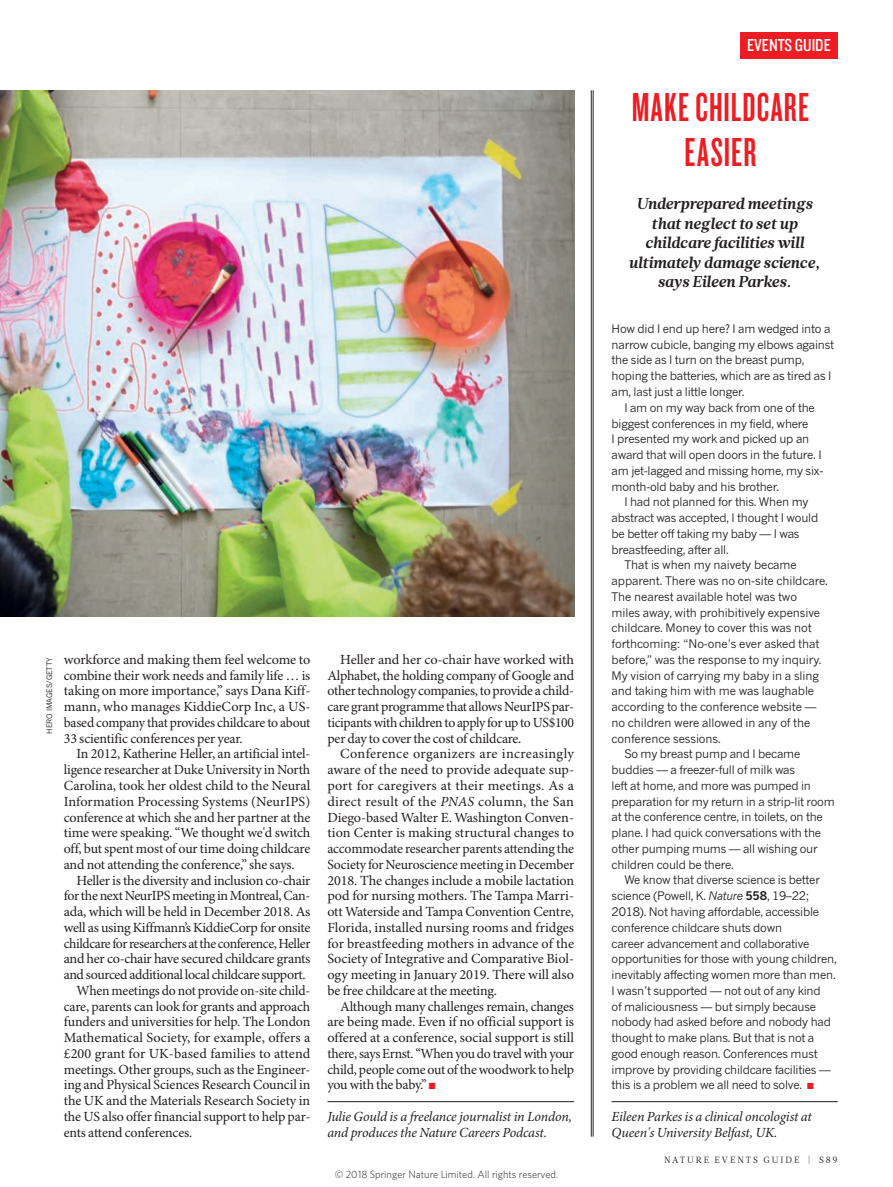
<style>
.page{position:relative;width:893px;height:1187px;background:#fff}
.page>*{position:absolute;margin:0;border:0;box-sizing:border-box;transform-origin:0 0}
.t1{font:42px/45px "Knockout 47 Bantamweight";letter-spacing:.03em;color:#ee1d23;text-align:center}
.t2{font:18px "Knockout 29 Junior Ltweight";color:#fff}
.t3{font:italic 700 15.75px/19.5px "Glosa Math";color:#231f20;text-align:center}
.t4{font:13.95px/15.8px "Minion Pro";letter-spacing:-.015em;color:#231f20;text-align:justify}
.t5{font:italic 13.95px/15.8px "Minion Pro";letter-spacing:-.01em;color:#231f20}
.t6{font:13.95px "Minion Pro";letter-spacing:.005em;color:#231f20}
.t7{font:11.7px "News Gothic MTOT";letter-spacing:-.02em;color:#231f20}
.t8{font:300 10.5px "Whitney";color:#231f20}
.t9{font:9px "Glosa Math";letter-spacing:.215em;color:#231f20}
.t10{font:7.5px "News Gothic MTOT";color:#231f20}
.s1{font-style:italic}
.s2{color:#ee1d23}
.s3{font-weight:700}
</style>
<div class="page">
<hr style="left:327px;top:1101px;width:247px;height:1px;background:#231f20">
<hr style="left:612px;top:1101px;width:226px;height:1px;background:#231f20">
<hr style="left:593px;top:90px;width:1px;height:1046px;background:#231f20">
<hr style="left:591px;top:90px;width:1px;height:1046px;background:#231f20">
<img style="left:0;top:90px;width:574px;height:526px">
<div style="left:740px;top:32px;width:97px;height:27px;background:#ee1d23"></div>
<p class="t10" style="left:45px;top:733px;width:78px;rotate:-90deg">HERO IMAGES/GETTY</p>
<p class="t4" style="left:64px;top:652px;width:248px">workforce and making them feel welcome to combine their work needs and family life … is taking on more importance,” says Dana Kiff&shy;mann, who manages KiddieCorp Inc, a US&shy;based company that provides childcare to about 33 scientific conferences per year.</p>
<p class="t4" style="left:64px;top:746px;width:248px;text-indent:13px">In 2012, Katherine Heller, an artificial intel&shy;ligence researcher at Duke University in North Carolina, took her oldest child to the Neural Information Processing Systems (NeurIPS) conference at which she and her partner at the time were speaking. “We thought we'd switch off, but spent most of our time doing childcare and not attending the conference,” she says.</p>
<p class="t4" style="left:77px;top:872px;width:235px">Heller is the diversity and inclusion co-chair</p>
<p class="t4" style="left:64px;top:888px;width:248px">for the next NeurIPS meeting in Montreal, Can-</p>
<p class="t4" style="left:64px;top:904px;width:248px">ada, which will be held in December 2018. As</p>
<p class="t4" style="left:64px;top:920px;width:248px">well as using Kiffmann’s KiddieCorp for onsite</p>
<p class="t4" style="left:64px;top:935px;width:248px">childcare for researchers at the conference, Heller</p>
<p class="t4" style="left:64px;top:951px;width:248px">and her co-chair have secured childcare grants</p>
<p class="t4" style="left:64px;top:967px;width:243px">and sourced additional local childcare support.</p>
<p class="t4" style="left:77px;top:983px;width:235px">When meetings do not provide on-site child-</p>
<p class="t4" style="left:64px;top:998px;width:248px">care, parents can look for grants and approach</p>
<p class="t4" style="left:64px;top:1014px;width:248px">funders and universities for help. The London</p>
<p class="t6" style="left:64px;top:1029px;width:248px">Mathematical Society, for example, offers a</p>
<p class="t6" style="left:64px;top:1044px;width:248px">£200 grant for UK-based families to attend</p>
<p class="t4" style="left:64px;top:1061px;width:248px">meetings. Other groups, such as the Engineer-</p>
<p class="t4" style="left:64px;top:1077px;width:248px">ing and Physical Sciences Research Council in</p>
<p class="t4" style="left:64px;top:1093px;width:248px">the UK and the Materials Research Society in</p>
<p class="t4" style="left:64px;top:1109px;width:248px">the US also offer financial support to help par-</p>
<p class="t4" style="left:64px;top:1124px;width:130px">ents attend conferences.</p>
<p class="t4" style="left:327px;top:652px;width:248px;text-indent:13px">Heller and her co-chair have worked with Alphabet, the holding company of Google and other technology companies, to provide a child&shy;care grant programme that allows NeurIPS par&shy;ticipants with children to apply for up to US$100 per day to cover the cost of childcare.</p>
<p class="t4" style="left:327px;top:746px;width:248px;text-indent:13px">Conference organizers are increasingly aware of the need to provide adequate sup&shy;port for caregivers at their meetings. As a direct result of the <span class="s1">PNAS</span> column, the San Diego-based Walter E. Washington Conven&shy;tion Center is making structural changes to accommodate researcher parents attending the Society for Neuroscience meeting in December 2018. The changes include a mobile lactation pod for nursing mothers. The Tampa Marri&shy;ott Waterside and Tampa Convention Centre, Florida, installed nursing rooms and fridges for breastfeeding mothers in advance of the Society of Integrative and Comparative Biol&shy;ogy meeting in January 2019. There will also be free childcare at the meeting.</p>
<p class="t4" style="left:327px;top:998px;width:248px;text-indent:13px">Although many challenges remain, changes are being made. Even if no official support is offered at a conference, social support is still there, says Ernst. “When you do travel with your child, people come out of the woodwork to help you with the baby.” <span class="s2">■</span></p>
<p class="t5" style="left:327px;top:1109px;width:246px">Julie Gould is a freelance journalist in London, and produces the Nature Careers Podcast.</p>
<p class="t8" style="left:335px;top:1168px;width:225px">© 2018 Springer Nature Limited. All rights reserved.</p>
<p class="t2" style="left:747px;top:34px;width:85px">EVENTS GUIDE</p>
<h1 class="t1" style="left:632px;top:83px;width:179px">MAKE CHILDCARE<br>EASIER</h1>
<p class="t3" style="left:629px;top:194px;width:193px">Underprepared meetings that neglect to set up childcare facilities will ultimately damage science, says Eileen Parkes.</p>
<p class="t7" style="left:612px;top:321px;width:220px">How did I end up here? I am wedged into a</p>
<p class="t7" style="left:612px;top:337px;width:224px">narrow cubicle, banging my elbows against</p>
<p class="t7" style="left:612px;top:353px;width:194px">the side as I turn on the breast pump,</p>
<p class="t7" style="left:612px;top:369px;width:221px">hoping the batteries, which are as tired as I</p>
<p class="t7" style="left:612px;top:384px;width:134px">am, last just a little longer.</p>
<p class="t7" style="left:624px;top:400px;width:192px">I am on my way back from one of the</p>
<p class="t7" style="left:612px;top:416px;width:198px">biggest conferences in my field, where</p>
<p class="t7" style="left:612px;top:432px;width:199px">I presented my work and picked up an</p>
<p class="t7" style="left:612px;top:447px;width:211px">award that will open doors in the future. I</p>
<p class="t7" style="left:612px;top:463px;width:213px">am jet-lagged and missing home, my six-</p>
<p class="t7" style="left:612px;top:479px;width:169px">month-old baby and his brother.</p>
<p class="t7" style="left:624px;top:495px;width:186px">I had not planned for this. When my</p>
<p class="t7" style="left:612px;top:510px;width:208px">abstract was accepted, I thought I would</p>
<p class="t7" style="left:612px;top:526px;width:189px">be better off taking my baby — I was</p>
<p class="t7" style="left:612px;top:542px;width:119px">breastfeeding, after all.</p>
<p class="t7" style="left:624px;top:558px;width:174px">That is when my naivety became</p>
<p class="t7" style="left:612px;top:573px;width:218px">apparent. There was no on-site childcare.</p>
<p class="t7" style="left:612px;top:589px;width:187px">The nearest available hotel was two</p>
<p class="t7" style="left:612px;top:605px;width:210px">miles away, with prohibitively expensive</p>
<p class="t7" style="left:612px;top:621px;width:202px">childcare. Money to cover this was not</p>
<p class="t7" style="left:612px;top:636px;width:209px">forthcoming: “No-one’s ever asked that</p>
<p class="t7" style="left:612px;top:652px;width:211px">before,” was the response to my inquiry.</p>
<p class="t7" style="left:612px;top:668px;width:209px">My vision of carrying my baby in a sling</p>
<p class="t7" style="left:612px;top:684px;width:204px">and taking him with me was laughable</p>
<p class="t7" style="left:612px;top:699px;width:206px">according to the conference website —</p>
<p class="t7" style="left:612px;top:715px;width:200px">no children were allowed in any of the</p>
<p class="t7" style="left:612px;top:731px;width:111px">conference sessions.</p>
<p class="t7" style="left:624px;top:747px;width:177px">So my breast pump and I became</p>
<p class="t7" style="left:612px;top:762px;width:185px">buddies — a freezer-full of milk was</p>
<p class="t7" style="left:612px;top:778px;width:201px">left at home, and more was pumped in</p>
<p class="t7" style="left:612px;top:794px;width:225px">preparation for my return in a strip-lit room</p>
<p class="t7" style="left:612px;top:810px;width:213px">at the conference centre, in toilets, on the</p>
<p class="t7" style="left:612px;top:825px;width:211px">plane. I had quick conversations with the</p>
<p class="t7" style="left:612px;top:841px;width:208px">other pumping mums — all wishing our</p>
<p class="t7" style="left:612px;top:857px;width:124px">children could be there.</p>
<p class="t7" style="left:624px;top:873px;width:197px">We know that diverse science is better</p>
<p class="t7" style="left:612px;top:888px;width:199px">science (Powell, K. <span class="s1">Nature</span> <span class="s3">558</span>, 19–22;</p>
<p class="t7" style="left:612px;top:904px;width:209px">2018). Not having affordable, accessible</p>
<p class="t7" style="left:612px;top:920px;width:172px">conference childcare shuts down</p>
<p class="t7" style="left:612px;top:936px;width:199px">career advancement and collaborative</p>
<p class="t7" style="left:612px;top:951px;width:226px">opportunities for those with young children,</p>
<p class="t7" style="left:612px;top:967px;width:226px">inevitably affecting women more than men.</p>
<p class="t7" style="left:612px;top:983px;width:211px">I wasn’t supported — not out of any kind</p>
<p class="t7" style="left:612px;top:999px;width:206px">of maliciousness — but simply because</p>
<p class="t7" style="left:612px;top:1014px;width:221px">nobody had asked before and nobody had</p>
<p class="t7" style="left:612px;top:1030px;width:204px">thought to make plans. But that is not a</p>
<p class="t7" style="left:612px;top:1046px;width:208px">good enough reason. Conferences must</p>
<p class="t7" style="left:612px;top:1062px;width:221px">improve by providing childcare facilities —</p>
<p class="t7" style="left:612px;top:1077px;width:204px">this is a problem we all need to solve. <span class="s2">■</span></p>
<p class="t5" style="left:612px;top:1109px;width:202px">Eileen Parkes is a clinical oncologist at<br>Queen's University Belfast, UK.</p>
<p class="t9" style="left:664px;top:1153px;width:175px">NATURE EVENTS GUIDE | S89</p>
</div>
